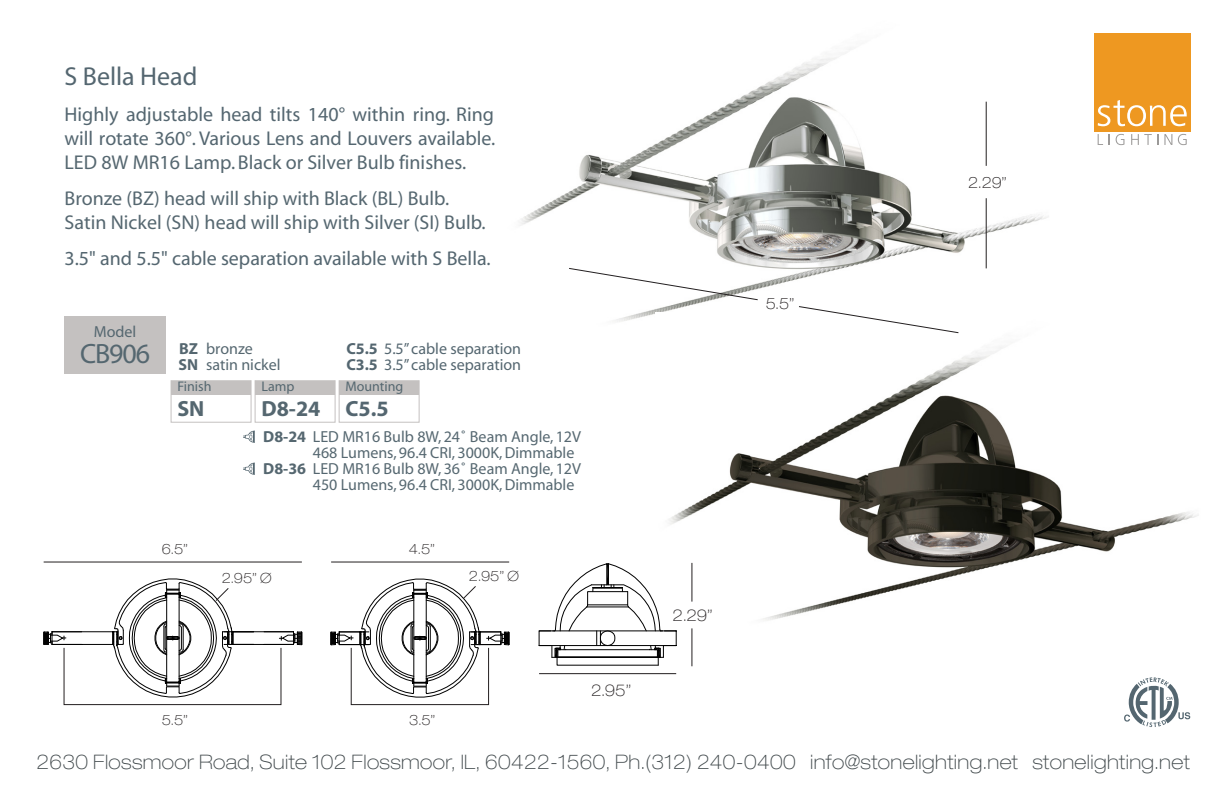
<style>
.page{position:relative;width:1224px;height:794px;background:#fff}
.page>*{position:absolute;margin:0;border:0;box-sizing:border-box;transform-origin:0 0}
.t1{font:28px "Myriad";letter-spacing:-.04em;color:#556770}
.t2{font:26px "Myriad";color:#546670}
.t3{font:700 22px "Myriad";color:#556770}
.t4{font:700 22px "Myriad";color:#546670}
.t5{font:20px/24px "Myriad";color:#546670}
.t6{font:20px/36px "Myriad";color:#556770}
.t7{font:100 expanded 20px "Helvetica Neue LT Std";letter-spacing:.02em;color:#3f474a}
.t8{font:16px/32px "Myriad";color:#566871}
.t9{font:16px/16px "Myriad";color:#546670}
.t10{font:16px/16px "Myriad";color:#556770}
.t11{font:100 expanded 16px "Helvetica Neue LT Std";color:#231f20}
.t12{font:700 16px/16px "Myriad";color:#556770}
.t13{font:100 expanded 15.4px "Helvetica Neue LT Std";color:#231f20}
.t14{font:100 expanded 14px "Helvetica Neue LT Std";color:#231f20}
.t15{font:14px "Myriad";color:#556770}
.s1{font-weight:700}
.s2{font-weight:700;color:#556770}
.s3{color:#556770}
</style>
<div class="page">
<img style="left:520px;top:48px;width:529px;height:274px">
<img style="left:655px;top:312px;width:544px;height:329px">
<hr style="left:986px;top:102px;width:1px;height:64px;background:#231f20">
<hr style="left:986px;top:198px;width:1px;height:70px;background:#231f20">
<svg style="left:568px;top:268px;width:190px;height:32px"></svg>
<svg style="left:798px;top:306px;width:161px;height:27px"></svg>
<svg style="left:1098px;top:134px;width:5px;height:11px"></svg>
<svg style="left:1116px;top:134px;width:8px;height:11px"></svg>
<svg style="left:1131px;top:134px;width:27px;height:11px"></svg>
<svg style="left:1164px;top:134px;width:8px;height:11px"></svg>
<svg style="left:1178px;top:134px;width:9px;height:11px"></svg>
<div style="left:1095px;top:33px;width:96px;height:98px;background:#ee9821"></div>
<svg style="left:1098px;top:100px;width:89px;height:26px"></svg>
<svg style="left:1124px;top:677px;width:66px;height:50px"></svg>
<svg style="left:538px;top:562px;width:139px;height:104px"></svg>
<hr style="left:588px;top:604px;width:40px;height:1px;background:#010101">
<hr style="left:587px;top:606px;width:42px;height:1px;background:#010101">
<hr style="left:692px;top:563px;width:1px;height:38px;background:#231f20">
<hr style="left:692px;top:628px;width:1px;height:38px;background:#231f20">
<hr style="left:539px;top:673px;width:137px;height:1px;background:#231f20">
<div style="left:64px;top:647px;width:217px;height:58px;border:1px solid #231f20"></div>
<hr style="left:44px;top:561px;width:258px;height:1px;background:#231f20">
<hr style="left:52px;top:631px;width:62px;height:1px;background:#010101">
<hr style="left:52px;top:644px;width:62px;height:1px;background:#010101">
<hr style="left:232px;top:631px;width:62px;height:1px;background:#010101">
<hr style="left:232px;top:644px;width:62px;height:1px;background:#010101">
<svg style="left:43px;top:631px;width:23px;height:14px"></svg>
<svg style="left:279px;top:631px;width:24px;height:14px"></svg>
<svg style="left:112px;top:578px;width:142px;height:120px"></svg>
<svg style="left:330px;top:578px;width:180px;height:120px"></svg>
<div style="left:351px;top:647px;width:138px;height:58px;border:1px solid #231f20"></div>
<hr style="left:331px;top:561px;width:178px;height:1px;background:#231f20">
<div style="left:171px;top:380px;width:81px;height:43px;border:1px solid #c4c1c0"></div>
<div style="left:171px;top:381px;width:80px;height:14px;background:#c4c1c0"></div>
<div style="left:255px;top:380px;width:81px;height:43px;border:1px solid #c4c1c0"></div>
<div style="left:255px;top:381px;width:80px;height:14px;background:#c4c1c0"></div>
<div style="left:339px;top:380px;width:81px;height:43px;border:1px solid #c4c1c0"></div>
<div style="left:339px;top:381px;width:80px;height:14px;background:#c4c1c0"></div>
<svg style="left:243px;top:462px;width:12px;height:13px"></svg>
<svg style="left:243px;top:430px;width:12px;height:13px"></svg>
<div style="left:65px;top:317px;width:101px;height:57px;background:#c4c1c0"></div>
<h2 class="t2" style="left:65px;top:64px;width:134px">S Bella Head</h2>
<p class="t5" style="left:65px;top:103px;width:432px">Highly adjustable head tilts 140° within ring. Ring will rotate 360°. Various Lens and Louvers available.</p>
<p class="t6" style="left:65px;top:145px;width:403px">LED 8W MR16 Lamp. Black or Silver Bulb finishes.<br>Bronze (BZ) head will ship with Black (BL) Bulb.</p>
<p class="t6" style="left:65px;top:205px;width:423px">Satin Nickel (SN) head will ship with Silver (SI) Bulb.</p>
<p class="t5" style="left:65px;top:247px;width:428px">3.5" and 5.5" cable separation available with S Bella.</p>
<p class="t10" style="left:94px;top:324px;width:44px">Model</p>
<h1 class="t1" style="left:80px;top:339px;width:72px">CB906</h1>
<p class="t9" style="left:346px;top:342px;width:176px"><span class="s1">C5.5</span> 5.5” cable separation<br><span class="s1">C3.5</span> 3.5” cable separation</p>
<p class="t12" style="left:179px;top:341px;width:21px">BZ<br>SN</p>
<p class="t10" style="left:206px;top:342px;width:76px">bronze satin nickel</p>
<p class="t15" style="left:261px;top:380px;width:34px">Lamp</p>
<p class="t3" style="left:261px;top:397px;width:61px">D8-24</p>
<p class="t15" style="left:177px;top:380px;width:36px">Finish</p>
<p class="t3" style="left:177px;top:397px;width:29px">SN</p>
<p class="t15" style="left:345px;top:380px;width:59px">Mounting</p>
<p class="t4" style="left:345px;top:397px;width:45px">C5.5</p>
<p class="t8" style="left:263px;top:421px;width:319px"><span class="s2">D8-24</span> <span class="s3">LED MR16 Bulb 8W,</span> 24˚ Beam Angle, 12V<br><span class="s2">D8-36</span> <span class="s3">LED MR16 Bulb 8W,</span> 36˚ Beam Angle, 12V</p>
<p class="t8" style="left:313px;top:437px;width:263px">468 Lumens, 96.4 CRI, 3000K,Dimmable<br>450 Lumens, 96.4 CRI, 3000K,Dimmable</p>
<p class="t14" style="left:162px;top:541px;width:28px">6.5”</p>
<p class="t14" style="left:409px;top:541px;width:28px">4.5”</p>
<p class="t14" style="left:222px;top:570px;width:52px">2.95” Ø</p>
<p class="t14" style="left:469px;top:568px;width:52px">2.95” Ø</p>
<p class="t14" style="left:162px;top:711px;width:28px">5.5”</p>
<p class="t14" style="left:409px;top:711px;width:28px">3.5”</p>
<p class="t11" style="left:591px;top:680px;width:42px">2.95”</p>
<p class="t11" style="left:673px;top:606px;width:42px">2.29”</p>
<p class="t13" style="left:766px;top:294px;width:30px">5.5”</p>
<p class="t13" style="left:968px;top:173px;width:40px">2.29”</p>
<p class="t7" style="left:37px;top:749px;width:1155px">2630 Flossmoor Road, Suite 102 Flossmoor, IL, 60422-1560, Ph.(312) 240-0400 info@stonelighting.net stonelighting.net</p>
</div>
